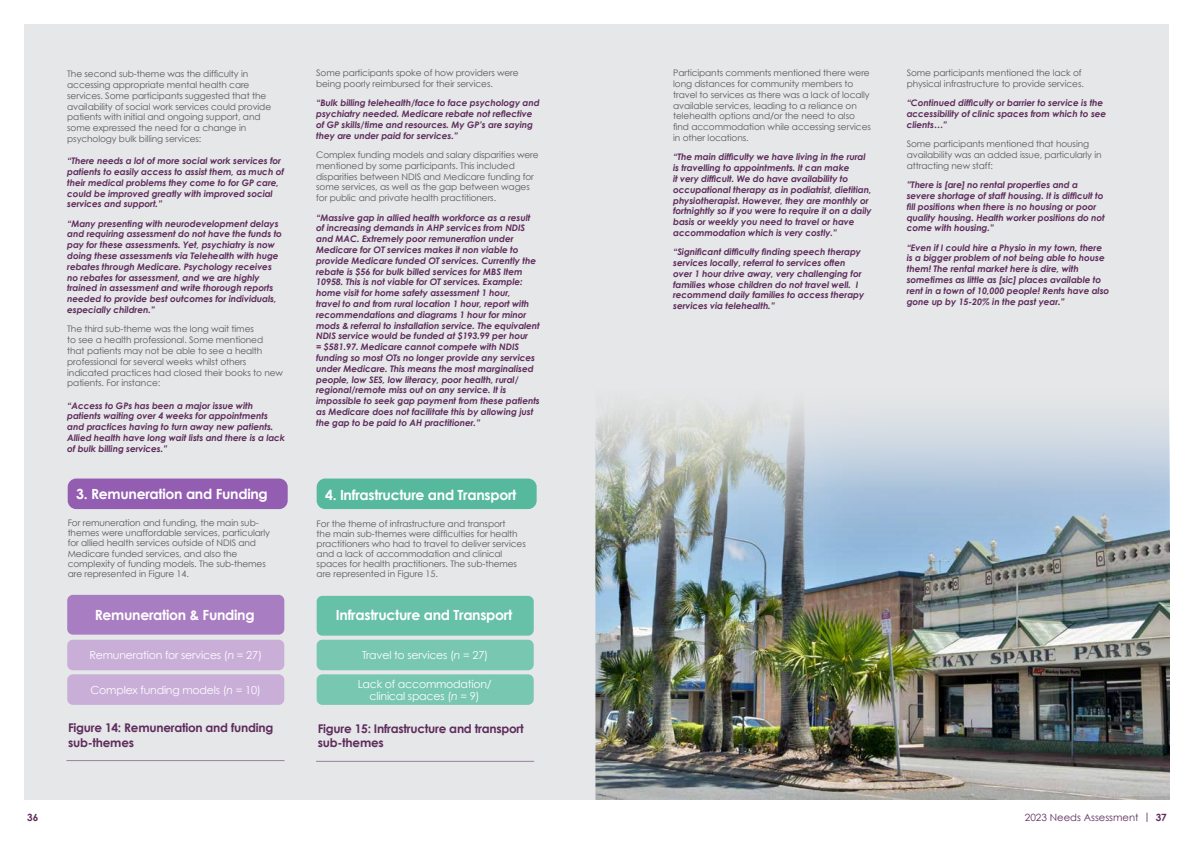
<style>
.page{position:relative;width:1191px;height:842px;background:#fff}
.page>*{position:absolute;margin:0;border:0;box-sizing:border-box;transform-origin:0 0}
.t1{font:700 14px "Century Gothic";letter-spacing:-.02em;color:#fff}
.t2{font:700 12px/14.4px "Century Gothic";letter-spacing:-.02em;color:#5e2c5d}
.t3{font:11px/12px "Century Gothic";letter-spacing:-.02em;color:#fff;text-align:center}
.t4{font:10px "Century Gothic";color:#5e2c5d}
.t5{font:700 10px "Century Gothic";color:#5e2c5d}
.t6{font:italic 700 9px/10.8px "Century Gothic";letter-spacing:-.01em;color:#5e2c5d}
.t7{font:9px/10.8px "Century Gothic";letter-spacing:-.01em;color:#58595b}
.s1{font-style:italic}
.s2{font-weight:700}
</style>
<div class="page">
<div style="left:25px;top:24px;width:1144px;height:775px;background:#e6e7e8"></div>
<div style="left:68px;top:478px;width:220px;height:31px;background:#935db1;border-radius:9px"></div>
<div style="left:317px;top:478px;width:219px;height:31px;background:#56b99e;border-radius:9px"></div>
<div style="left:67px;top:595px;width:217px;height:40px;background:#a97dc1;border-radius:6px"></div>
<div style="left:317px;top:596px;width:217px;height:40px;background:#67c0a8;border-radius:6px"></div>
<div style="left:67px;top:640px;width:217px;height:30px;background:#c9aed8;border-radius:6px"></div>
<div style="left:317px;top:640px;width:217px;height:30px;background:#78c7b1;border-radius:6px"></div>
<div style="left:67px;top:674px;width:217px;height:31px;background:#c9aed8;border-radius:6px"></div>
<div style="left:317px;top:674px;width:217px;height:31px;background:#78c7b1;border-radius:6px"></div>
<hr style="left:66px;top:760px;width:218px;height:1px;background:#9b7f99">
<hr style="left:316px;top:761px;width:218px;height:1px;background:#9b7f99">
<img style="left:595px;top:408px;width:574px;height:391px">
<p class="t7" style="left:67px;top:68px;width:205px">The second sub-theme was the difficulty in accessing appropriate mental health care services. Some participants suggested that the availability of social work services could provide patients with initial and ongoing support, and some expressed the need for a change in psychology bulk billing services:</p>
<p class="t6" style="left:67px;top:155px;width:218px">“There needs a lot of more social work services for patients to easily access to assist them, as much of their medical problems they come to for GP care, could be improved greatly with improved social services and support.”</p>
<p class="t6" style="left:67px;top:218px;width:216px">“Many presenting with neurodevelopment delays and requiring assessment do not have the funds to pay for these assessments. Yet, psychiatry is now doing these assessments via Telehealth with huge rebates through Medicare. Psychology receives no rebates for assessment, and we are highly trained in assessment and write thorough reports needed to provide best outcomes for individuals, especially children.”</p>
<p class="t7" style="left:67px;top:324px;width:217px">The third sub-theme was the long wait times<br>to see a health professional. Some mentioned<br>that patients may not be able to see a health professional for several weeks whilst others indicated practices had closed their books to new patients. For instance:</p>
<p class="t6" style="left:67px;top:400px;width:219px">“Access to GPs has been a major issue with patients waiting over 4 weeks for appointments and practices having to turn away new patients.<br>Allied health have long wait lists and there is a lack of bulk billing services.”</p>
<h1 class="t1" style="left:76px;top:485px;width:193px">3. Remuneration and Funding</h1>
<p class="t7" style="left:68px;top:517px;width:204px;line-height:10.2px">For remuneration and funding, the main sub&shy;themes were unaffordable services, particularly for allied health services outside of NDIS and Medicare funded services, and also the complexity of funding models. The sub-themes are represented in Figure 14.</p>
<p class="t7" style="left:316px;top:67px;width:204px">Some participants spoke of how providers were being poorly reimbursed for their services.</p>
<p class="t6" style="left:316px;top:97px;width:225px">“Bulk billing telehealth/face to face psychology and psychiatry needed. Medicare rebate not reflective of GP skills/time and resources. My GP’s are saying they are under paid for services.”</p>
<p class="t7" style="left:316px;top:149px;width:224px">Complex funding models and salary disparities were mentioned by some participants. This included disparities between NDIS and Medicare funding for some services, as well as the gap between wages for public and private health practitioners.</p>
<p class="t6" style="left:316px;top:212px;width:225px">“Massive gap in allied health workforce as a result of increasing demands in AHP services from NDIS and MAC. Extremely poor remuneration under Medicare for OT services makes it non viable to provide Medicare funded OT services. Currently the rebate is $56 for bulk billed services for MBS Item 10958. This is not viable for OT services. Example: home visit for home safety assessment 1 hour,<br>travel to and from rural location 1 hour, report with recommendations and diagrams 1 hour for minor mods &amp; referral to installation service. The equivalent NDIS service would be funded at $193.99 per hour<br>= $581.97. Medicare cannot compete with NDIS funding so most OTs no longer provide any services under Medicare. This means the most marginalised people, low SES, low literacy, poor health, rural/ regional/remote miss out on any service. It is impossible to seek gap payment from these patients as Medicare does not facilitate this by allowing just the gap to be paid to AH practitioner.”</p>
<h1 class="t1" style="left:325px;top:486px;width:193px">4. Infrastructure and Transport</h1>
<p class="t7" style="left:317px;top:518px;width:211px;line-height:10px">For the theme of infrastructure and transport<br>the main sub-themes were difficulties for health practitioners who had to travel to deliver services and a lack of accommodation and clinical spaces for health practitioners. The sub-themes are represented in Figure 15.</p>
<h1 class="t1" style="left:95px;top:606px;width:161px">Remuneration &amp; Funding</h1>
<h1 class="t1" style="left:336px;top:606px;width:178px">Infrastructure and Transport</h1>
<p class="t3" style="left:89px;top:649px;width:174px">Remuneration for services (<span class="s1">n</span> = 27)</p>
<p class="t3" style="left:362px;top:649px;width:128px">Travel to services (<span class="s1">n</span> = 27)</p>
<p class="t3" style="left:91px;top:684px;width:172px">Complex funding models (<span class="s1">n</span> = 10)</p>
<p class="t3" style="left:358px;top:678px;width:135px">Lack of accommodation/ clinical spaces (<span class="s1">n</span> = 9)</p>
<h2 class="t2" style="left:68px;top:720px;width:207px">Figure 14: Remuneration and funding sub-themes</h2>
<h2 class="t2" style="left:318px;top:721px;width:207px">Figure 15: Infrastructure and transport sub-themes</h2>
<p class="t7" style="left:673px;top:67px;width:199px">Participants comments mentioned there were long distances for community members to travel to services as there was a lack of locally available services, leading to a reliance on telehealth options and/or the need to also find accommodation while accessing services in other locations.</p>
<p class="t6" style="left:673px;top:151px;width:200px">“The main difficulty we have living in the rural is travelling to appointments. It can make<br>it very difficult. We do have availability to occupational therapy as in podiatrist, dietitian, physiotherapist. However, they are monthly or fortnightly so if you were to require it on a daily basis or weekly you need to travel or have accommodation which is very costly.”</p>
<p class="t6" style="left:673px;top:246px;width:193px">“Significant difficulty finding speech therapy services locally, referral to services often over 1 hour drive away, very challenging for families whose children do not travel well. I recommend daily families to access therapy services via telehealth.”</p>
<p class="t7" style="left:906px;top:67px;width:179px">Some participants mentioned the lack of physical infrastructure to provide services.</p>
<p class="t6" style="left:906px;top:97px;width:201px">“Continued difficulty or barrier to service is the accessibility of clinic spaces from which to see clients…”</p>
<p class="t7" style="left:906px;top:138px;width:196px">Some participants mentioned that housing availability was an added issue, particularly in attracting new staff:</p>
<p class="t6" style="left:906px;top:179px;width:200px">”There is [are] no rental properties and a severe shortage of staff housing. It is difficult to fill positions when there is no housing or poor quality housing. Health worker positions do not come with housing.”</p>
<p class="t6" style="left:906px;top:242px;width:204px">“Even if I could hire a Physio in my town, there is a bigger problem of not being able to house them! The rental market here is dire, with sometimes as little as [sic] places available to rent in a town of 10,000 people! Rents have also gone up by 15-20% in the past year.”</p>
<p class="t5" style="left:27px;top:811px;width:13px">36</p>
<p class="t4" style="left:1025px;top:811px;width:143px">2023 Needs Assessment <span class="s2">| 37</span></p>
</div>
